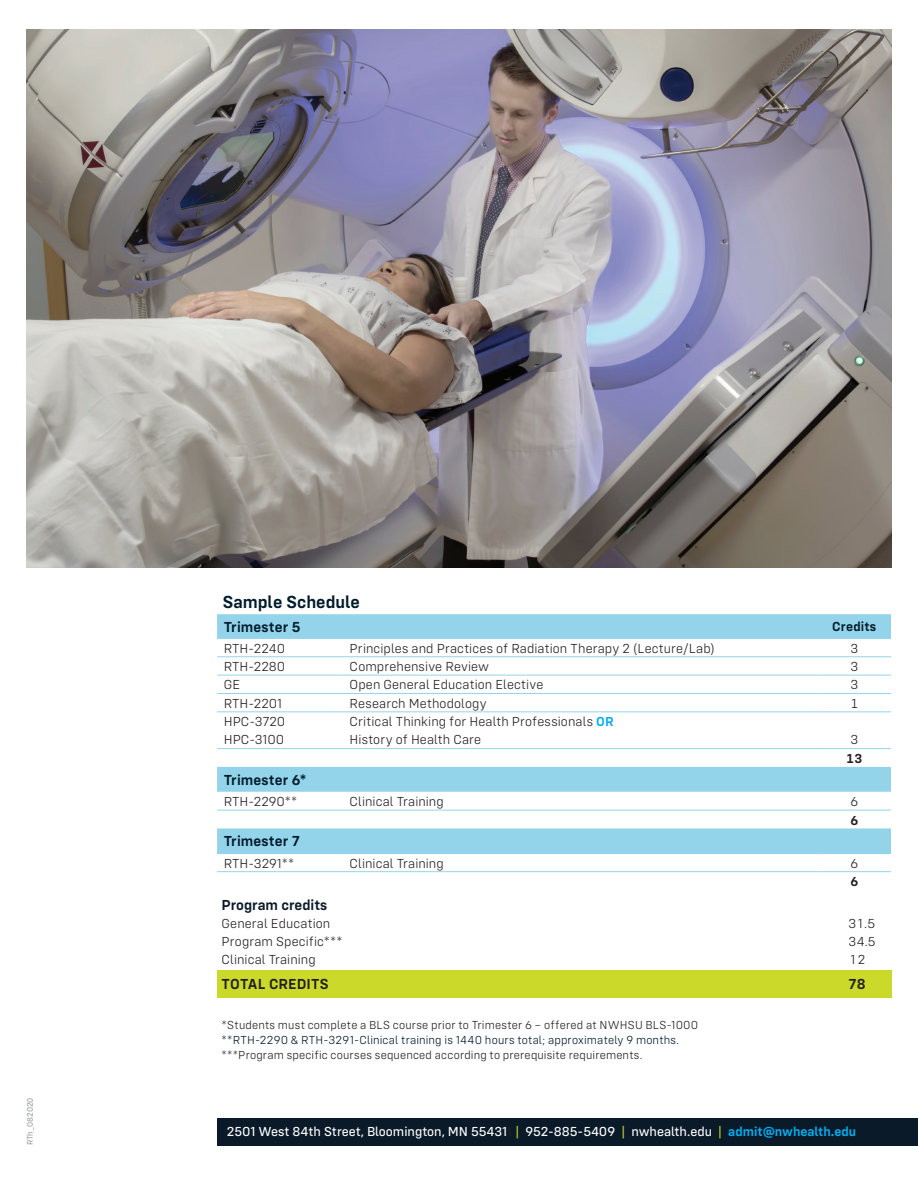
<style>
.page{position:relative;width:918px;height:1188px;background:#fff}
.page>*{position:absolute;margin:0;border:0;box-sizing:border-box;transform-origin:0 0}
.t1{font:600 18px "Config";color:#001b2b}
.t2{font:600 15px "Config";letter-spacing:.005em;color:#001b2b}
.t3{font:600 15px "Config";color:#0a1a29}
.t4{font:600 15px "Config";letter-spacing:.01em;color:#231f20}
.t5{font:300 13.5px "Config";letter-spacing:.01em;color:#231f20}
.body_copy{font:13.5px "Config Text";color:#fff}
.t6{font:600 13.5px "Config";letter-spacing:.015em;color:#001b2b}
.t7{font:600 13.5px "Config";color:#231f20}
.t8{font:300 12px "Config";letter-spacing:.015em;color:#231f20}
.t9{font:300 12px "Config";letter-spacing:.015em;color:#001b2b}
.t10{font:8.25px "Config";color:#939598}
.s1{font-weight:600;color:#00aeef}
.s2{font-weight:600;color:#fff}
.s3{color:#231f20}
.s4{color:#cbda2a}
.s5{font-family:"Config";font-weight:600;color:#00aeef}
</style>
<div class="page">
<div style="left:217px;top:970px;width:674px;height:27px;background:#cbda2a"></div>
<div style="left:217px;top:1118px;width:701px;height:27px;background:#0a1a29"></div>
<img style="left:27px;top:30px;width:864px;height:538px">
<svg style="left:217px;top:614px;width:674px;height:239px"></svg>
<hr style="left:217px;top:638px;width:126px;height:1px;background:#94d4ea">
<hr style="left:343px;top:638px;width:475px;height:1px;background:#94d4ea">
<hr style="left:818px;top:638px;width:73px;height:1px;background:#94d4ea">
<hr style="left:217px;top:712px;width:126px;height:1px;background:#94d4ea">
<hr style="left:343px;top:712px;width:475px;height:1px;background:#94d4ea">
<hr style="left:818px;top:712px;width:73px;height:1px;background:#94d4ea">
<hr style="left:217px;top:853px;width:126px;height:1px;background:#94d4ea">
<hr style="left:343px;top:853px;width:475px;height:1px;background:#94d4ea">
<hr style="left:818px;top:853px;width:73px;height:1px;background:#94d4ea">
<hr style="left:217px;top:871px;width:126px;height:1px;background:#94d4ea">
<hr style="left:343px;top:871px;width:475px;height:1px;background:#94d4ea">
<hr style="left:818px;top:871px;width:73px;height:1px;background:#94d4ea">
<hr style="left:217px;top:657px;width:126px;height:1px;background:#94d4ea">
<hr style="left:343px;top:657px;width:475px;height:1px;background:#94d4ea">
<hr style="left:818px;top:657px;width:73px;height:1px;background:#94d4ea">
<hr style="left:217px;top:675px;width:126px;height:1px;background:#94d4ea">
<hr style="left:343px;top:675px;width:475px;height:1px;background:#94d4ea">
<hr style="left:818px;top:675px;width:73px;height:1px;background:#94d4ea">
<hr style="left:217px;top:810px;width:126px;height:1px;background:#94d4ea">
<hr style="left:343px;top:810px;width:475px;height:1px;background:#94d4ea">
<hr style="left:818px;top:810px;width:73px;height:1px;background:#94d4ea">
<hr style="left:217px;top:693px;width:126px;height:1px;background:#94d4ea">
<hr style="left:343px;top:693px;width:475px;height:1px;background:#94d4ea">
<hr style="left:818px;top:693px;width:73px;height:1px;background:#94d4ea">
<hr style="left:217px;top:748px;width:126px;height:1px;background:#94d4ea">
<hr style="left:343px;top:748px;width:475px;height:1px;background:#94d4ea">
<hr style="left:818px;top:748px;width:73px;height:1px;background:#94d4ea">
<p class="t10" style="left:25px;top:1145px;width:49px;rotate:-90deg">RTh_082020</p>
<p class="t1" style="left:223px;top:591px;width:139px">Sample Schedule</p>
<p class="t2" style="left:224px;top:618px;width:78px">Trimester 5</p>
<p class="t6" style="left:832px;top:619px;width:46px">Credits</p>
<p class="t5" style="left:224px;top:641px;width:63px">RTH-2240</p>
<p class="t5" style="left:350px;top:641px;width:366px">Principles and Practices of Radiation Therapy 2 (Lecture/Lab)</p>
<p class="t5" style="left:850px;top:641px;width:10px">3</p>
<p class="t5" style="left:224px;top:659px;width:63px">RTH-2280</p>
<p class="t5" style="left:350px;top:659px;width:141px">Comprehensive Review</p>
<p class="t5" style="left:850px;top:659px;width:10px">3</p>
<p class="t5" style="left:224px;top:677px;width:18px">GE</p>
<p class="t5" style="left:350px;top:677px;width:195px">Open General Education Elective</p>
<p class="t5" style="left:850px;top:677px;width:10px">3</p>
<p class="t5" style="left:224px;top:696px;width:60px">RTH-2201</p>
<p class="t5" style="left:350px;top:696px;width:139px">Research Methodology</p>
<p class="t5" style="left:850px;top:696px;width:10px">1</p>
<p class="t5" style="left:224px;top:714px;width:63px">HPC-3720</p>
<p class="t5" style="left:350px;top:714px;width:265px">Critical Thinking for Health Professionals <span class="s1">OR</span></p>
<p class="t5" style="left:224px;top:732px;width:100px">HPC-3100 <span class="s2">T1001</span></p>
<p class="t5" style="left:350px;top:732px;width:133px">History of Health Care</p>
<p class="t5" style="left:850px;top:732px;width:10px">3</p>
<p class="t7" style="left:846px;top:750px;width:18px">13</p>
<p class="t2" style="left:224px;top:771px;width:84px">Trimester 6*</p>
<p class="t5" style="left:224px;top:794px;width:75px">RTH-2290**</p>
<p class="t5" style="left:350px;top:794px;width:96px">Clinical Training</p>
<p class="t5" style="left:850px;top:794px;width:9px">6</p>
<p class="t7" style="left:850px;top:812px;width:9px">6</p>
<p class="t2" style="left:224px;top:832px;width:78px">Trimester 7</p>
<p class="t5" style="left:224px;top:856px;width:72px">RTH-3291**</p>
<p class="t5" style="left:350px;top:856px;width:96px">Clinical Training</p>
<p class="t5" style="left:850px;top:856px;width:9px">6</p>
<p class="t7" style="left:850px;top:874px;width:9px">6</p>
<p class="t3" style="left:222px;top:897px;width:107px">Program credits</p>
<p class="t5" style="left:222px;top:916px;width:110px">General Education</p>
<p class="t5" style="left:849px;top:916px;width:28px">31.5</p>
<p class="t5" style="left:222px;top:934px;width:123px">Program Specific***</p>
<p class="t5" style="left:849px;top:934px;width:28px">34.5</p>
<p class="t5" style="left:222px;top:952px;width:96px">Clinical Training</p>
<p class="t5" style="left:850px;top:952px;width:16px">12</p>
<p class="t4" style="left:222px;top:975px;width:109px">TOTAL CREDITS</p>
<p class="t4" style="left:849px;top:975px;width:19px">78</p>
<p class="t8" style="left:222px;top:1018px;width:478px">*Students must complete a BLS course prior to Trimester 6 – offered at NWHSU BLS-1000</p>
<p class="t9" style="left:222px;top:1033px;width:459px">**RTH-2290 &amp; RTH-3291-Clinical training is 1440 hours total; approximately 9 months.</p>
<p class="t8" style="left:222px;top:1048px;width:422px">***Program specific courses sequenced according to prerequisite requirements.</p>
<p class="body_copy" style="left:227px;top:1124px;width:631px">2501 West 84th Street, Bloomington, MN 55431<span class="s3">1</span> <span class="s4">|</span> 952-885-5409 <span class="s4">|</span> nwhealth.edu <span class="s4">|</span> <span class="s5">admit@nwhealth.edu</span></p>
</div>
